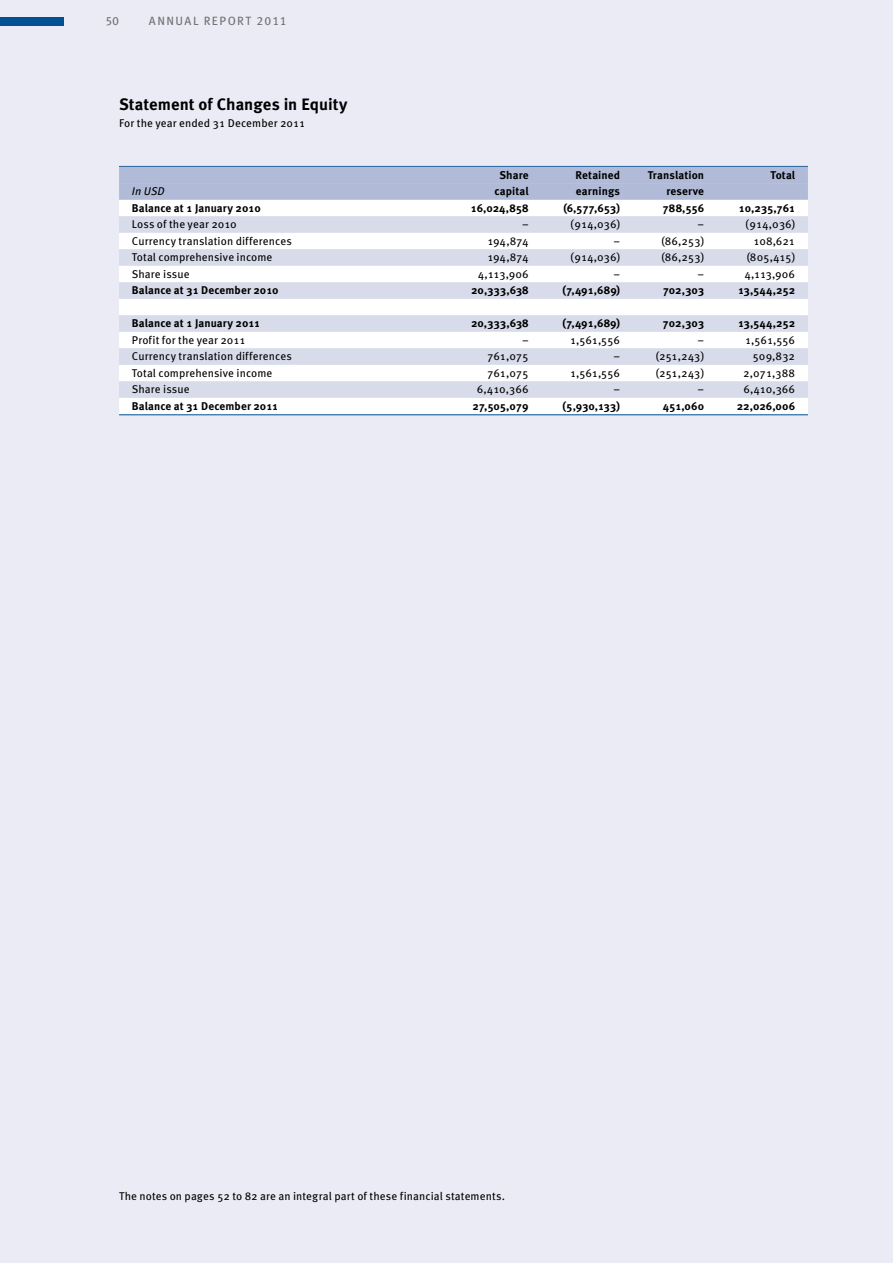
<style>
.page{position:relative;width:893px;height:1263px;background:#eaebf4}
.page>*{position:absolute;margin:0;border:0;box-sizing:border-box;transform-origin:0 0}
.t1{font:700 16.5px "Meta Pro";color:#000}
.t2{font:12px "Meta Pro";color:#707172}
.t3{font:11.25px "Meta Pro";letter-spacing:.005em;color:#000}
.t4{font:700 11.25px "Meta Pro";letter-spacing:.005em;color:#000}
.t5{font:italic 11.25px "Meta Pro";color:#000}
</style>
<div class="page">
<hr style="left:119px;top:166px;width:689px;height:1px;background:#005193">
<div style="left:119px;top:167px;width:689px;height:17px;background:#b1bbd8"></div>
<div style="left:119px;top:183px;width:689px;height:17px;background:#b1bbd8"></div>
<div style="left:119px;top:200px;width:689px;height:16px;background:#fff"></div>
<div style="left:119px;top:216px;width:689px;height:17px;background:#d8dbea"></div>
<div style="left:119px;top:233px;width:689px;height:16px;background:#fff"></div>
<div style="left:119px;top:249px;width:689px;height:17px;background:#d8dbea"></div>
<div style="left:119px;top:266px;width:689px;height:16px;background:#fff"></div>
<div style="left:119px;top:282px;width:689px;height:17px;background:#d8dbea"></div>
<div style="left:119px;top:299px;width:689px;height:16px;background:#fff"></div>
<div style="left:119px;top:315px;width:689px;height:17px;background:#d8dbea"></div>
<div style="left:119px;top:332px;width:689px;height:16px;background:#fff"></div>
<div style="left:119px;top:348px;width:689px;height:17px;background:#d8dbea"></div>
<div style="left:119px;top:365px;width:689px;height:16px;background:#fff"></div>
<div style="left:119px;top:381px;width:689px;height:17px;background:#d8dbea"></div>
<div style="left:119px;top:398px;width:689px;height:16px;background:#fff"></div>
<hr style="left:119px;top:414px;width:689px;height:1px;background:#005193">
<div style="left:0;top:17px;width:64px;height:9px;background:#005193"></div>
<p class="t2" style="left:106px;top:14px;width:14px">50</p>
<p class="t2" style="left:149px;top:14px;width:18px">Annual</p>
<p class="t2" style="left:204px;top:14px;width:17px">Report</p>
<p class="t2" style="left:256px;top:14px;width:32px">2011</p>
<h1 class="t1" style="left:119px;top:94px;width:230px">Statement of Changes in Equity</h1>
<p class="t3" style="left:119px;top:116px;width:188px">For the year ended 31 December 2011</p>
<p class="t4" style="left:499px;top:168px;width:31px">Share</p>
<p class="t4" style="left:576px;top:168px;width:46px">Retained</p>
<p class="t4" style="left:648px;top:168px;width:58px">Translation</p>
<p class="t4" style="left:770px;top:168px;width:26px">Total</p>
<p class="t5" style="left:132px;top:184px;width:34px">In USD</p>
<p class="t4" style="left:494px;top:184px;width:36px">capital</p>
<p class="t4" style="left:576px;top:184px;width:46px">earnings</p>
<p class="t4" style="left:666px;top:184px;width:39px">reserve</p>
<p class="t4" style="left:132px;top:201px;width:130px">Balance at 1 January 2010</p>
<p class="t4" style="left:471px;top:201px;width:60px">16,024,858</p>
<p class="t4" style="left:563px;top:201px;width:58px">(6,577,653)</p>
<p class="t4" style="left:662px;top:201px;width:43px">788,556</p>
<p class="t4" style="left:739px;top:201px;width:58px">10,235,761</p>
<p class="t3" style="left:132px;top:217px;width:107px">Loss of the year 2010</p>
<p class="t3" style="left:522px;top:217px;width:8px">–</p>
<p class="t3" style="left:571px;top:217px;width:51px">(914,036)</p>
<p class="t3" style="left:697px;top:217px;width:8px">–</p>
<p class="t3" style="left:746px;top:217px;width:51px">(914,036)</p>
<p class="t3" style="left:132px;top:234px;width:161px">Currency translation differences</p>
<p class="t3" style="left:487px;top:234px;width:43px">194,874</p>
<p class="t3" style="left:613px;top:234px;width:8px">–</p>
<p class="t3" style="left:662px;top:234px;width:44px">(86,253)</p>
<p class="t3" style="left:753px;top:234px;width:44px">108,621</p>
<p class="t3" style="left:132px;top:250px;width:142px">Total comprehensive income</p>
<p class="t3" style="left:487px;top:250px;width:43px">194,874</p>
<p class="t3" style="left:571px;top:250px;width:51px">(914,036)</p>
<p class="t3" style="left:662px;top:250px;width:44px">(86,253)</p>
<p class="t3" style="left:747px;top:250px;width:50px">(805,415)</p>
<p class="t3" style="left:132px;top:267px;width:59px">Share issue</p>
<p class="t3" style="left:478px;top:267px;width:52px">4,113,906</p>
<p class="t3" style="left:613px;top:267px;width:8px">–</p>
<p class="t3" style="left:697px;top:267px;width:8px">–</p>
<p class="t3" style="left:744px;top:267px;width:52px">4,113,906</p>
<p class="t4" style="left:132px;top:283px;width:148px">Balance at 31 December 2010</p>
<p class="t4" style="left:471px;top:283px;width:59px">20,333,638</p>
<p class="t4" style="left:562px;top:283px;width:59px">(7,491,689)</p>
<p class="t4" style="left:663px;top:283px;width:43px">702,303</p>
<p class="t4" style="left:738px;top:283px;width:59px">13,544,252</p>
<p class="t4" style="left:132px;top:316px;width:130px">Balance at 1 January 2011</p>
<p class="t4" style="left:471px;top:316px;width:59px">20,333,638</p>
<p class="t4" style="left:562px;top:316px;width:59px">(7,491,689)</p>
<p class="t4" style="left:663px;top:316px;width:43px">702,303</p>
<p class="t4" style="left:738px;top:316px;width:59px">13,544,252</p>
<p class="t3" style="left:132px;top:333px;width:115px">Profit for the year 2011</p>
<p class="t3" style="left:522px;top:333px;width:8px">–</p>
<p class="t3" style="left:570px;top:333px;width:52px">1,561,556</p>
<p class="t3" style="left:697px;top:333px;width:8px">–</p>
<p class="t3" style="left:745px;top:333px;width:52px">1,561,556</p>
<p class="t3" style="left:132px;top:349px;width:161px">Currency translation differences</p>
<p class="t3" style="left:487px;top:349px;width:43px">761,075</p>
<p class="t3" style="left:613px;top:349px;width:8px">–</p>
<p class="t3" style="left:656px;top:349px;width:50px">(251,243)</p>
<p class="t3" style="left:753px;top:349px;width:44px">509,832</p>
<p class="t3" style="left:132px;top:366px;width:142px">Total comprehensive income</p>
<p class="t3" style="left:487px;top:366px;width:43px">761,075</p>
<p class="t3" style="left:570px;top:366px;width:52px">1,561,556</p>
<p class="t3" style="left:656px;top:366px;width:50px">(251,243)</p>
<p class="t3" style="left:743px;top:366px;width:53px">2,071,388</p>
<p class="t3" style="left:132px;top:382px;width:59px">Share issue</p>
<p class="t3" style="left:477px;top:382px;width:53px">6,410,366</p>
<p class="t3" style="left:613px;top:382px;width:8px">–</p>
<p class="t3" style="left:697px;top:382px;width:8px">–</p>
<p class="t3" style="left:743px;top:382px;width:53px">6,410,366</p>
<p class="t4" style="left:132px;top:399px;width:148px">Balance at 31 December 2011</p>
<p class="t4" style="left:472px;top:399px;width:58px">27,505,079</p>
<p class="t4" style="left:562px;top:399px;width:59px">(5,930,133)</p>
<p class="t4" style="left:663px;top:399px;width:43px">451,060</p>
<p class="t4" style="left:737px;top:399px;width:60px">22,026,006</p>
<p class="t3" style="left:119px;top:1189px;width:387px">The notes on pages 52 to 82 are an integral part of these financial statements.</p>
</div>
